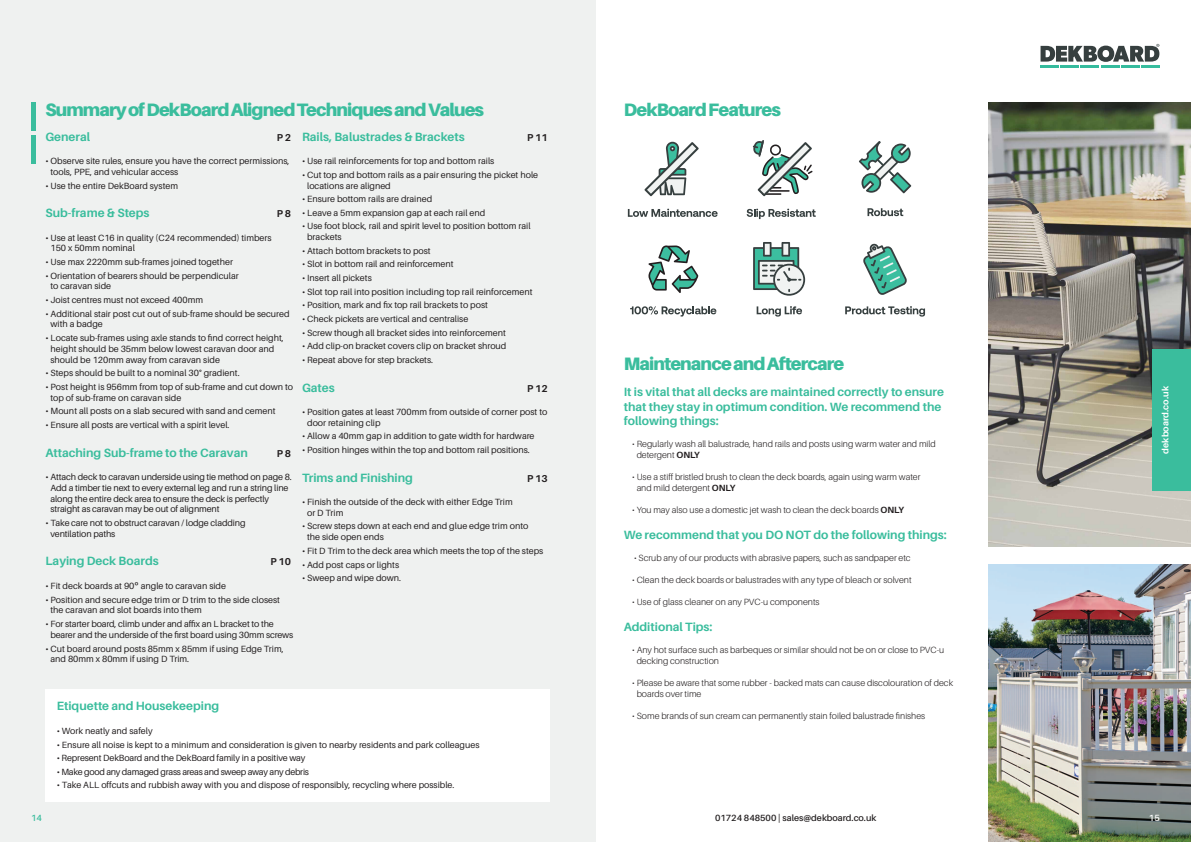
<style>
.page{position:relative;width:1191px;height:842px;background:#fff}
.page>*{position:absolute;margin:0;border:0;box-sizing:border-box;transform-origin:0 0}
.t1{font:900 18px "Aileron";letter-spacing:-.05em;color:#3abd9d}
.t2{font:700 12px/14.4px "Aileron";color:#3abd9d}
.t3{font:700 10px "Aileron";color:#231f20}
.t4{font:9px/10.8px "Aileron";color:#231f20}
.t5{font:300 9px/10.8px "Aileron";color:#231f20}
.t6{font:9px "Aileron";letter-spacing:-.03em;color:#231f20}
.t7{font:600 9px "Aileron";color:#231f20}
.t8{font:700 9px "Aileron";color:#fff}
.t9{font:600 9px "Aileron";color:#fff}
.t10{font:600 9px "Aileron";color:#3abd9d}
.s1{font-family:"Lucida Grande"}
.s2{font-weight:700}
</style>
<div class="page">
<div style="left:0;top:0;width:595px;height:842px;background:#eff1f0"></div>
<img style="left:988px;top:564px;width:203px;height:278px">
<img style="left:988px;top:102px;width:203px;height:445px">
<svg style="left:1040px;top:44px;width:119px;height:18px"></svg>
<hr style="left:1040px;top:65px;width:18px;height:3px;background:#35bb9d">
<hr style="left:1060px;top:65px;width:18px;height:3px;background:#35bb9d">
<hr style="left:1080px;top:65px;width:19px;height:3px;background:#35bb9d">
<hr style="left:1101px;top:65px;width:18px;height:3px;background:#35bb9d">
<hr style="left:1121px;top:65px;width:18px;height:3px;background:#35bb9d">
<hr style="left:1141px;top:65px;width:18px;height:3px;background:#37bd9e">
<div style="left:1152px;top:349px;width:39px;height:141px;background:#3abd9d"></div>
<div style="left:31px;top:102px;width:5px;height:29px;background:#3abd9d"></div>
<div style="left:31px;top:135px;width:5px;height:28px;background:#3abd9d"></div>
<svg style="left:630px;top:306px;width:86px;height:10px"></svg>
<svg style="left:648px;top:245px;width:50px;height:48px"></svg>
<svg style="left:756px;top:306px;width:46px;height:11px"></svg>
<svg style="left:753px;top:242px;width:52px;height:54px"></svg>
<svg style="left:845px;top:306px;width:80px;height:11px"></svg>
<svg style="left:863px;top:243px;width:44px;height:52px"></svg>
<svg style="left:628px;top:209px;width:89px;height:8px"></svg>
<svg style="left:644px;top:142px;width:54px;height:54px"></svg>
<svg style="left:746px;top:209px;width:69px;height:10px"></svg>
<svg style="left:753px;top:140px;width:59px;height:56px"></svg>
<svg style="left:859px;top:141px;width:52px;height:52px"></svg>
<svg style="left:867px;top:208px;width:36px;height:8px"></svg>
<div style="left:45px;top:689px;width:505px;height:113px;background:#fff"></div>
<p class="t1" style="left:45px;top:103px;width:440px">Summary of DekBoard Aligned Techniques and Values</p>
<p class="t2" style="left:45px;top:130px;width:46px">General</p>
<p class="t3" style="left:277px;top:133px;width:16px">P 2</p>
<p class="t4" style="left:50px;top:156px;width:240px;text-indent:-5px">• Observe site rules, ensure you have the correct permissions, tools, PPE, and vehicular access</p>
<p class="t4" style="left:45px;top:181px;width:134px">• Use the entire DekBoard system</p>
<p class="t2" style="left:45px;top:207px;width:106px">Sub-frame &amp; Steps</p>
<p class="t3" style="left:277px;top:210px;width:16px">P 8</p>
<p class="t4" style="left:50px;top:233px;width:223px;text-indent:-5px">• Use at least C16 in quality (C24 recommended) timbers<br>150 x 50mm nominal</p>
<p class="t4" style="left:45px;top:257px;width:189px">• Use max 2220mm sub-frames joined together</p>
<p class="t4" style="left:50px;top:271px;width:190px;text-indent:-5px">• Orientation of bearers should be perpendicular to caravan side</p>
<p class="t4" style="left:45px;top:295px;width:159px">• Joist centres must not exceed 400mm</p>
<p class="t4" style="left:50px;top:309px;width:241px;text-indent:-5px">• Additional stair post cut out of sub-frame should be secured with a badge</p>
<p class="t4" style="left:50px;top:333px;width:235px;text-indent:-5px">• Locate sub-frames using axle stands to find correct height, height should be 35mm below lowest caravan door and should be 120mm away from caravan side</p>
<p class="t4" style="left:45px;top:369px;width:196px">• Steps should be built to a nominal 30° gradient.</p>
<p class="t4" style="left:50px;top:382px;width:244px;text-indent:-5px">• Post height is 956mm from top of sub-frame and cut down to top of sub-frame on caravan side</p>
<p class="t4" style="left:45px;top:407px;width:232px">• Mount all posts on a slab secured with sand and cement</p>
<p class="t4" style="left:45px;top:420px;width:186px">• Ensure all posts are vertical with a spirit level.</p>
<p class="t2" style="left:45px;top:446px;width:204px">Attaching Sub-frame to the Caravan</p>
<p class="t3" style="left:277px;top:449px;width:16px">P 8</p>
<p class="t4" style="left:50px;top:472px;width:243px;text-indent:-5px">• Attach deck to caravan underside using tie method on page 8.<br>Add a timber tie next to every external leg and run a string line along the entire deck area to ensure the deck is perfectly straight as caravan may be out of alignment</p>
<p class="t4" style="left:50px;top:518px;width:197px;text-indent:-5px">• Take care not to obstruct caravan / lodge cladding ventilation paths</p>
<p class="t2" style="left:45px;top:555px;width:115px">Laying Deck Boards</p>
<p class="t3" style="left:270px;top:558px;width:22px">P 10</p>
<p class="t4" style="left:45px;top:581px;width:182px">• Fit deck boards at 90<span class="s1">º</span> angle to caravan side</p>
<p class="t4" style="left:50px;top:595px;width:231px;text-indent:-5px">• Position and secure edge trim or D trim to the side closest the caravan and slot boards into them</p>
<p class="t4" style="left:50px;top:619px;width:244px;text-indent:-5px">• For starter board, climb under and affix an L bracket to the bearer and the underside of the first board using 30mm screws</p>
<p class="t4" style="left:50px;top:644px;width:235px;text-indent:-5px">• Cut board around posts 85mm x 85mm if using Edge Trim, and 80mm x 80mm if using D Trim.</p>
<p class="t2" style="left:302px;top:130px;width:164px">Rails, Balustrades &amp; Brackets</p>
<p class="t3" style="left:527px;top:133px;width:22px">P 11</p>
<p class="t4" style="left:302px;top:156px;width:194px">• Use rail reinforcements for top and bottom rails</p>
<p class="t4" style="left:307px;top:170px;width:232px;text-indent:-5px">• Cut top and bottom rails as a pair ensuring the picket hole locations are aligned</p>
<p class="t4" style="left:302px;top:194px;width:132px">• Ensure bottom rails are drained</p>
<p class="t4" style="left:302px;top:208px;width:185px">• Leave a 5mm expansion gap at each rail end</p>
<p class="t4" style="left:307px;top:222px;width:225px;text-indent:-5px">• Use foot block, rail and spirit level to position bottom rail brackets</p>
<p class="t4" style="left:302px;top:246px;width:130px">• Attach bottom brackets to post</p>
<p class="t4" style="left:302px;top:260px;width:153px">• Slot in bottom rail and reinforcement</p>
<p class="t4" style="left:302px;top:273px;width:71px">• Insert all pickets</p>
<p class="t4" style="left:302px;top:287px;width:232px">• Slot top rail into position including top rail reinforcement</p>
<p class="t4" style="left:302px;top:301px;width:187px">• Position, mark and fix top rail brackets to post</p>
<p class="t4" style="left:302px;top:314px;width:168px">• Check pickets are vertical and centralise</p>
<p class="t4" style="left:302px;top:328px;width:205px">• Screw though all bracket sides into reinforcement</p>
<p class="t4" style="left:302px;top:342px;width:206px">• Add clip-on bracket covers clip on bracket shroud</p>
<p class="t4" style="left:302px;top:355px;width:133px">• Repeat above for step brackets.</p>
<p class="t2" style="left:302px;top:381px;width:34px">Gates</p>
<p class="t3" style="left:527px;top:384px;width:22px">P 12</p>
<p class="t4" style="left:307px;top:407px;width:242px;text-indent:-5px">• Position gates at least 700mm from outside of corner post to door retaining clip</p>
<p class="t4" style="left:302px;top:432px;width:234px">• Allow a 40mm gap in addition to gate width for hardware</p>
<p class="t4" style="left:302px;top:445px;width:229px">• Position hinges within the top and bottom rail positions.</p>
<p class="t2" style="left:302px;top:471px;width:112px">Trims and Finishing</p>
<p class="t3" style="left:527px;top:474px;width:22px">P 13</p>
<p class="t4" style="left:307px;top:497px;width:207px;text-indent:-5px">• Finish the outside of the deck with either Edge Trim or D Trim</p>
<p class="t4" style="left:307px;top:522px;width:223px;text-indent:-5px">• Screw steps down at each end and glue edge trim onto the side open ends</p>
<p class="t4" style="left:302px;top:546px;width:243px">• Fit D Trim to the deck area which meets the top of the steps</p>
<p class="t4" style="left:302px;top:560px;width:99px">• Add post caps or lights</p>
<p class="t4" style="left:302px;top:573px;width:101px">• Sweep and wipe down.</p>
<p class="t2" style="left:57px;top:700px;width:164px">Etiquette and Housekeeping</p>
<p class="t4" style="left:57px;top:726px;width:98px">• Work neatly and safely</p>
<p class="t4" style="left:57px;top:740px;width:424px">• Ensure all noise is kept to a minimum and consideration is given to nearby residents and park colleagues</p>
<p class="t4" style="left:57px;top:753px;width:250px">• Represent DekBoard and the DekBoard family in a positive way</p>
<p class="t6" style="left:57px;top:768px;width:254px">• Make good any damaged grass areas and sweep away any debris</p>
<p class="t4" style="left:57px;top:781px;width:399px">• Take ALL offcuts and rubbish away with you and dispose of responsibly, recycling where possible.</p>
<p class="t1" style="left:624px;top:103px;width:159px">DekBoard Features</p>
<p class="t1" style="left:624px;top:357px;width:222px">Maintenance and Aftercare</p>
<p class="t2" style="left:624px;top:386px;width:322px">It is vital that all decks are maintained correctly to ensure that they stay in optimum condition. We recommend the following things:</p>
<p class="t5" style="left:636px;top:439px;width:300px;text-indent:-4px">• Regularly wash all balustrade, hand rails and posts using warm water and mild detergent <span class="s2">ONLY</span></p>
<p class="t5" style="left:636px;top:472px;width:285px;text-indent:-4px">• Use a stiff bristled brush to clean the deck boards, again using warm water and mild detergent <span class="s2">ONLY</span></p>
<p class="t5" style="left:632px;top:505px;width:273px">• You may also use a domestic jet wash to clean the deck boards <span class="s2">ONLY</span></p>
<p class="t2" style="left:624px;top:528px;width:324px">We recommend that you DO NOT do the following things:</p>
<p class="t5" style="left:634px;top:553px;width:278px">• Scrub any of our products with abrasive papers, such as sandpaper etc</p>
<p class="t5" style="left:632px;top:575px;width:281px">• Clean the deck boards or balustrades with any type of bleach or solvent</p>
<p class="t5" style="left:632px;top:597px;width:189px">• Use of glass cleaner on any PVC-u components</p>
<p class="t2" style="left:624px;top:621px;width:90px">Additional Tips:</p>
<p class="t5" style="left:636px;top:645px;width:309px;text-indent:-4px">• Any hot surface such as barbeques or similar should not be on or close to PVC-u decking construction</p>
<p class="t5" style="left:636px;top:678px;width:318px;text-indent:-4px">• Please be aware that some rubber - backed mats can cause discolouration of deck boards over time</p>
<p class="t5" style="left:632px;top:711px;width:294px">• Some brands of sun cream can permanently stain foiled balustrade finishes</p>
<p class="t10" style="left:31px;top:814px;width:12px">14</p>
<p class="t7" style="left:715px;top:814px;width:163px">01724 848500 | sales@dekboard.co.uk</p>
<p class="t8" style="left:1162px;top:454px;width:69px;rotate:-90deg">dekboard.co.uk</p>
<p class="t9" style="left:1149px;top:814px;width:12px">15</p>
</div>
